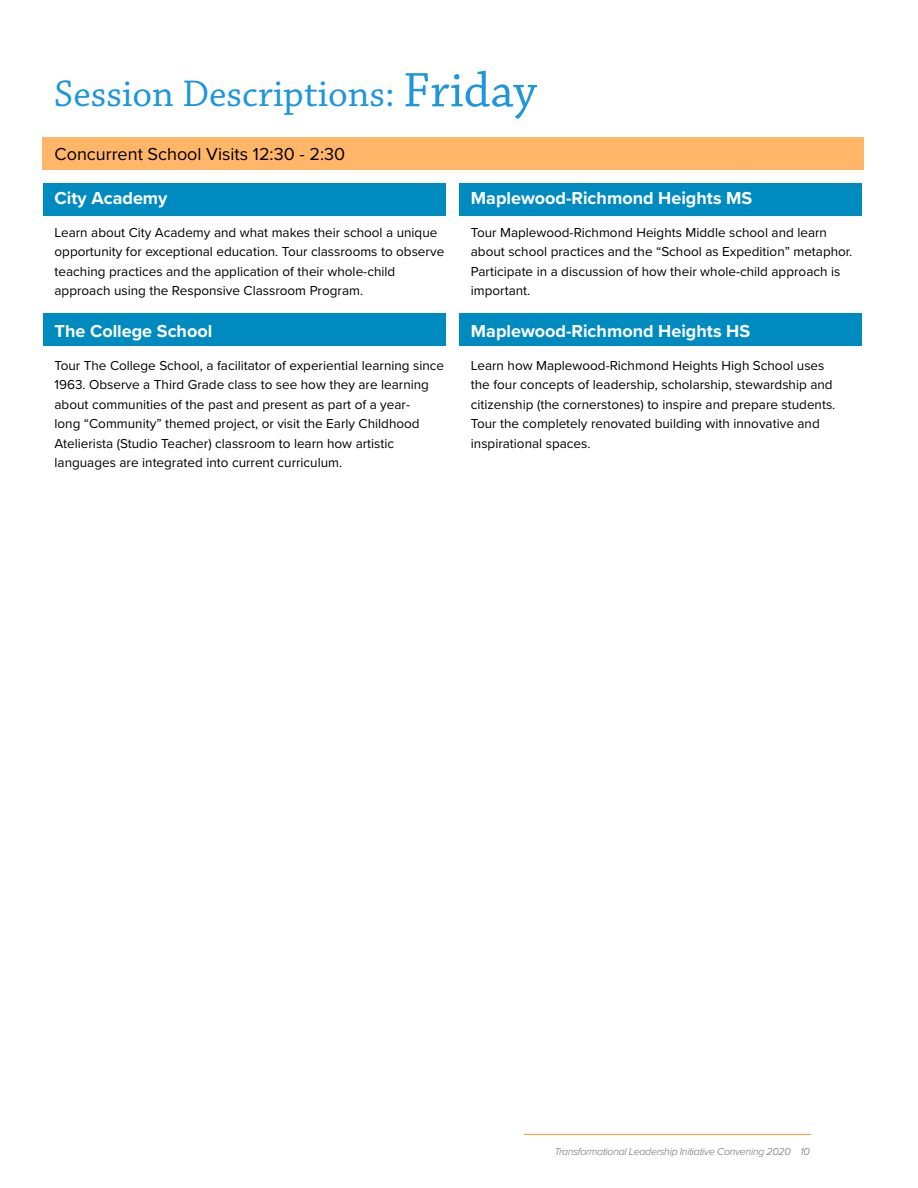
<style>
.page{position:relative;width:918px;height:1188px;background:#fff}
.page>*{position:absolute;margin:0;border:0;box-sizing:border-box;transform-origin:0 0}
.t1{font:39px "Chaparral Pro";color:#1e96dc}
.t2{font:700 18px "Proxima Nova";color:#fff}
.t3{font:18px "Proxima Nova";color:#000}
.t4{font:13.5px/19.5px "Proxima Nova";color:#000}
.t5{font:italic 300 10.5px "Proxima Nova";letter-spacing:-.025em;color:#6d6e71}
.s1{font-size:51px}
</style>
<div class="page">
<hr style="left:524px;top:1134px;width:287px;height:1px;background:#ff9628">
<div style="left:43px;top:137px;width:821px;height:33px;background:#ffb669"></div>
<div style="left:43px;top:183px;width:403px;height:32px;background:#008bc0"></div>
<div style="left:459px;top:183px;width:403px;height:32px;background:#008bc0"></div>
<div style="left:43px;top:313px;width:403px;height:32px;background:#008bc0"></div>
<div style="left:459px;top:313px;width:403px;height:32px;background:#008bc0"></div>
<h1 class="t1" style="left:54px;top:72px;width:484px">Session Descriptions: <span class="s1">Friday</span></h1>
<h2 class="t3" style="left:55px;top:140px;width:292px">Concurrent School Visits 12:30 - 2:30</h2>
<h2 class="t2" style="left:55px;top:185px;width:114px">City Academy</h2>
<p class="t4" style="left:55px;top:222px;width:391px">Learn about City Academy and what makes their school a unique opportunity for exceptional education. Tour classrooms to observe teaching practices and the application of their whole-child approach using the Responsive Classroom Program.</p>
<h2 class="t2" style="left:55px;top:317px;width:159px">The College School</h2>
<p class="t4" style="left:55px;top:355px;width:391px">Tour The College School, a facilitator of experiential learning since 1963. Observe a Third Grade class to see how they are learning about communities of the past and present as part of a year-<br>long “Community” themed project, or visit the Early Childhood Atelierista (Studio Teacher) classroom to learn how artistic languages are integrated into current curriculum.</p>
<h2 class="t2" style="left:471px;top:185px;width:283px">Maplewood-Richmond Heights MS</h2>
<p class="t4" style="left:471px;top:222px;width:383px">Tour Maplewood-Richmond Heights Middle school and learn about school practices and the “School as Expedition” metaphor.<br>Participate in a discussion of how their whole-child approach is important.</p>
<h2 class="t2" style="left:471px;top:317px;width:281px">Maplewood-Richmond Heights HS</h2>
<p class="t4" style="left:471px;top:355px;width:366px">Learn how Maplewood-Richmond Heights High School uses the four concepts of leadership, scholarship, stewardship and citizenship (the cornerstones) to inspire and prepare students.<br>Tour the completely renovated building with innovative and inspirational spaces.</p>
<p class="t5" style="left:555px;top:1143px;width:257px">Transformational Leadership Initiative Convening 2020 10</p>
</div>
